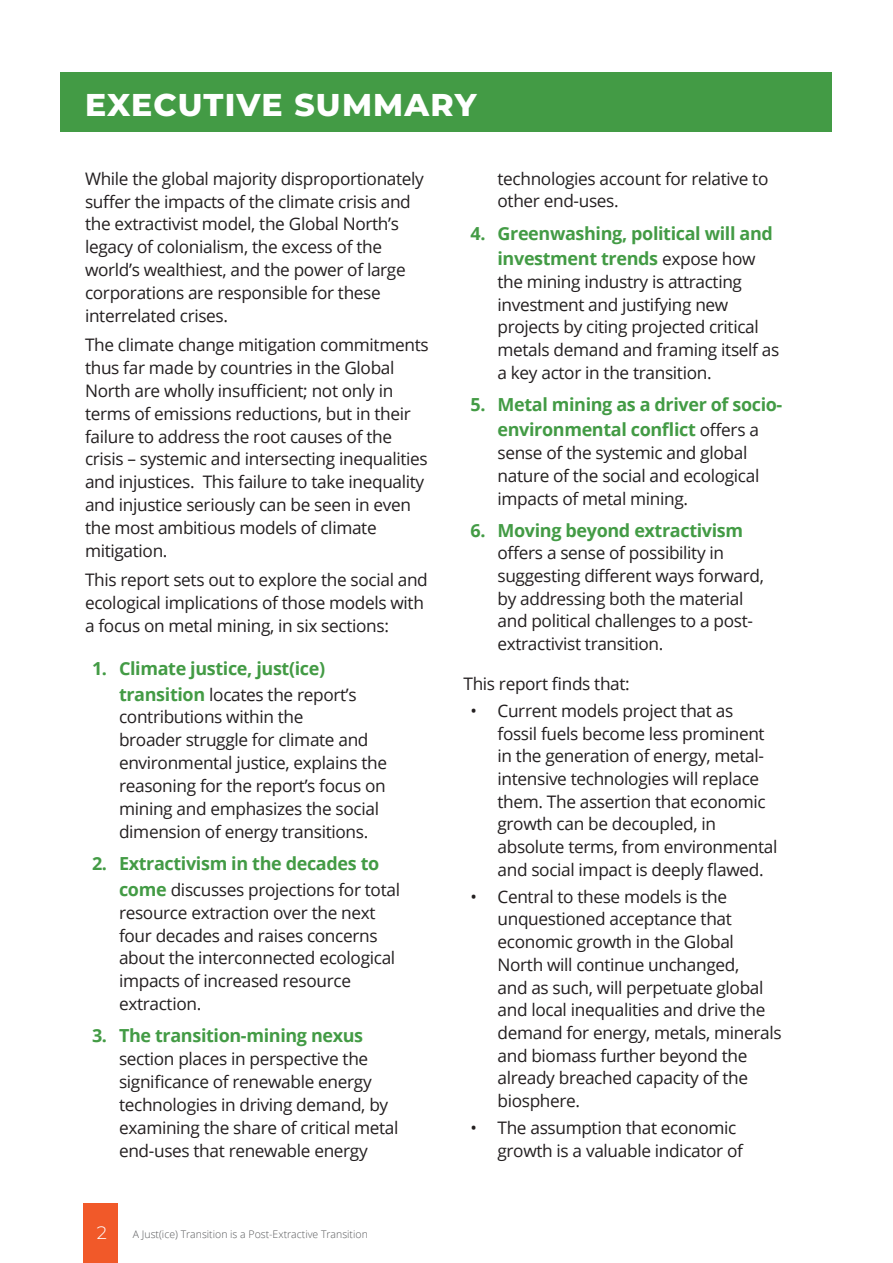
<style>
.page{position:relative;width:893px;height:1263px;background:#fff}
.page>*{position:absolute;margin:0;border:0;box-sizing:border-box;transform-origin:0 0}
.t1{font:800 31.5px "Montserrat";letter-spacing:.04em;color:#fff}
.t2{font:700 18px/25.7px "Open Sans";letter-spacing:-.02em;color:#439b45;text-align:center}
.t3{font:300 18px "Montserrat";color:#fff}
.t4{font:17.25px/22.8px "Open Sans";letter-spacing:-.02em;color:#231f20}
.t5{font:300 10.5px "Open Sans";color:#57585a}
.s1{font-weight:700;font-size:18px;color:#439b45}
.s2{font-weight:400;font-size:17.25px;color:#231f20}
</style>
<div class="page">
<div style="left:61px;top:72px;width:771px;height:60px;background:#439b45"></div>
<div style="left:83px;top:1203px;width:33px;height:60px;background:#f15929"></div>
<div style="left:85px;top:1203px;width:33px;height:60px;background:#f15929"></div>
<p class="t1" style="left:85px;top:81px;width:393px">EXECUTIVE SUMMARY</p>
<p class="t4" style="left:85px;top:167px;width:340px">While the global majority disproportionately suffer the impacts of the climate crisis and the extractivist model, the Global North’s legacy of colonialism, the excess of the world’s wealthiest, and the power of large corporations are responsible for these interrelated crises.</p>
<p class="t4" style="left:85px;top:333px;width:345px">The climate change mitigation commitments thus far made by countries in the Global North are wholly insufficient; not only in terms of emissions reductions, but in their failure to address the root causes of the crisis – systemic and intersecting inequalities and injustices. This failure to take inequality and injustice seriously can be seen in even the most ambitious models of climate mitigation.</p>
<p class="t4" style="left:85px;top:568px;width:344px">This report sets out to explore the social and ecological implications of those models with a focus on metal mining, in six sections:</p>
<p class="t2" style="left:92px;top:655px;width:235px">1. Climate justice, just(ice)</p>
<p class="t4" style="left:119px;top:682px;width:269px"><span class="s1">transition</span> locates the report’s contributions within the<br>broader struggle for climate and environmental justice, explains the reasoning for the report’s focus on mining and emphasizes the social dimension of energy transitions.</p>
<p class="t2" style="left:92px;top:850px;width:289px">2. Extractivism in the decades to</p>
<p class="t4" style="left:119px;top:878px;width:282px"><span class="s1">come</span> discusses projections for total resource extraction over the next four decades and raises concerns about the interconnected ecological impacts of increased resource extraction.</p>
<p class="t2" style="left:92px;top:1022px;width:273px">3. The transition-mining nexus</p>
<p class="t4" style="left:119px;top:1047px;width:281px">section places in perspective the significance of renewable energy technologies in driving demand, by examining the share of critical metal end-uses that renewable energy</p>
<p class="t3" style="left:97px;top:1220px;width:12px">2</p>
<p class="t5" style="left:133px;top:1227px;width:236px">A Just(ice) Transition is a Post-Extractive Transition</p>
<p class="t4" style="left:497px;top:167px;width:272px">technologies account for relative to other end-uses.</p>
<p class="t2" style="left:470px;top:220px;width:304px">4. Greenwashing, political will and investment trends <span class="s2">expose how</span></p>
<p class="t4" style="left:497px;top:270px;width:283px">the mining industry is attracting investment and justifying new projects by citing projected critical metals demand and framing itself as a key actor in the transition.</p>
<p class="t2" style="left:470px;top:391px;width:313px">5. Metal mining as a driver of socio&shy;environmental conflict <span class="s2">offers a</span></p>
<p class="t4" style="left:497px;top:441px;width:263px">sense of the systemic and global nature of the social and ecological impacts of metal mining.</p>
<p class="t2" style="left:470px;top:517px;width:274px">6. Moving beyond extractivism</p>
<p class="t4" style="left:497px;top:541px;width:268px">offers a sense of possibility in suggesting different ways forward, by addressing both the material and political challenges to a post&shy;extractivist transition.</p>
<p class="t4" style="left:463px;top:672px;width:168px">This report finds that:</p>
<p class="t4" style="left:497px;top:699px;width:281px;text-indent:-27px">• Current models project that as<br>fossil fuels become less prominent in the generation of energy, metal&shy;intensive technologies will replace them. The assertion that economic growth can be decoupled, in absolute terms, from environmental and social impact is deeply flawed.</p>
<p class="t4" style="left:497px;top:885px;width:286px;text-indent:-27px">• Central to these models is the unquestioned acceptance that economic growth in the Global<br>North will continue unchanged,<br>and as such, will perpetuate global and local inequalities and drive the demand for energy, metals, minerals and biomass further beyond the already breached capacity of the biosphere.</p>
<p class="t4" style="left:497px;top:1116px;width:247px;text-indent:-27px">• The assumption that economic growth is a valuable indicator of</p>
</div>
